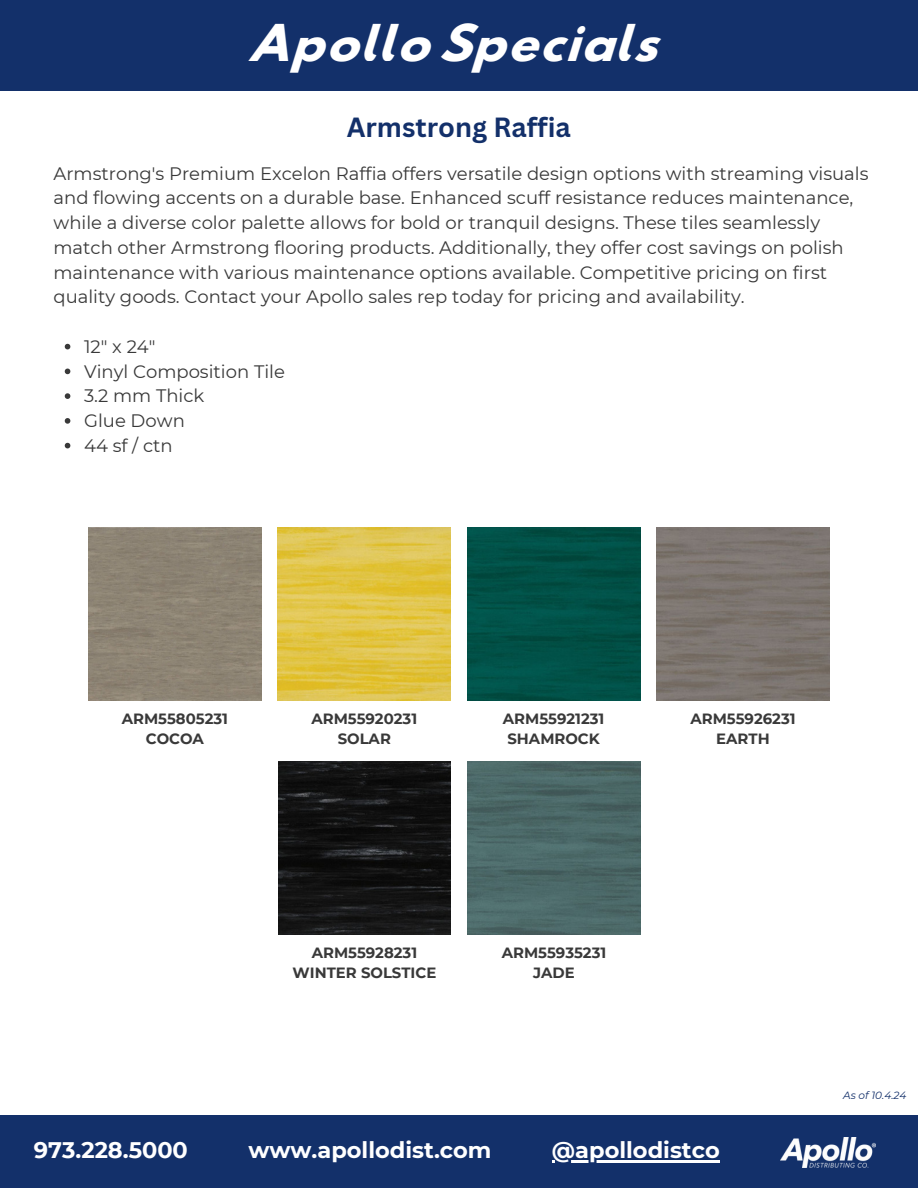
<style>
.page{position:relative;width:918px;height:1188px;background:#fff}
.page>*{position:absolute;margin:0;border:0;box-sizing:border-box;transform-origin:0 0}
.t1{font:45px "Hussar Bd Ext Obl Three";color:#fff}
.t2{font:700 27px "Canva Sans";color:#13306a}
.t3{font:700 22.5px "Montserrat";color:#fff}
.t4{font:18px/24.8px "Montserrat";color:#393939}
.t5{font:700 14.85px/19.8px "Montserrat";color:#393939;text-align:center}
.t6{font:italic 10.5px "Montserrat";color:#13306a}
</style>
<div class="page">
<div style="left:0;top:1116px;width:918px;height:72px;background:#13306a"></div>
<img style="left:781px;top:1138px;width:94px;height:29px">
<img style="left:278px;top:528px;width:173px;height:172px">
<img style="left:467px;top:528px;width:173px;height:172px">
<div style="left:0;top:0;width:918px;height:91px;background:#13306a"></div>
<img style="left:88px;top:528px;width:173px;height:172px">
<img style="left:657px;top:528px;width:173px;height:172px">
<img style="left:278px;top:761px;width:173px;height:173px">
<hr style="left:552px;top:1160px;width:168px;height:3px;background:#fff">
<svg style="left:65px;top:344px;width:5px;height:5px"></svg>
<svg style="left:65px;top:369px;width:5px;height:5px"></svg>
<svg style="left:65px;top:393px;width:5px;height:6px"></svg>
<svg style="left:65px;top:418px;width:5px;height:6px"></svg>
<svg style="left:65px;top:443px;width:5px;height:5px"></svg>
<img style="left:468px;top:761px;width:173px;height:173px">
<h5 class="t1" style="left:247px;top:21px;width:412px">Apollo Specials</h5>
<p class="t2" style="left:347px;top:108px;width:226px">Armstrong Raffia</p>
<h5 class="t4" style="left:54px;top:161px;width:817px">Armstrong's Premium Excelon Raffia offers versatile design options with streaming visuals and flowing accents on a durable base. Enhanced scuff resistance reduces maintenance, while a diverse color palette allows for bold or tranquil designs. These tiles seamlessly match other Armstrong flooring products. Additionally, they offer cost savings on polish maintenance with various maintenance options available. Competitive pricing on first quality goods. Contact your Apollo sales rep today for pricing and availability.</h5>
<p class="t4" style="left:84px;top:334px;width:73px">12" x 24"</p>
<h5 class="t4" style="left:84px;top:359px;width:202px">Vinyl Composition Tile</h5>
<p class="t4" style="left:84px;top:383px;width:122px">3.2 mm Thick</p>
<h5 class="t4" style="left:84px;top:408px;width:102px">Glue Down</h5>
<p class="t4" style="left:84px;top:433px;width:90px">44 sf / ctn</p>
<p class="t5" style="left:122px;top:709px;width:108px">ARM55805231<br>COCOA</p>
<h3 class="t5" style="left:690px;top:709px;width:107px">ARM55926231<br>EARTH</h3>
<h5 class="t5" style="left:311px;top:709px;width:107px">ARM55920231<br>SOLAR</h5>
<p class="t5" style="left:503px;top:709px;width:103px">ARM55921231<br>SHAMROCK</p>
<h3 class="t5" style="left:293px;top:943px;width:145px">ARM55928231<br>WINTER SOLSTICE</h3>
<p class="t5" style="left:502px;top:943px;width:106px">ARM55935231<br>JADE</p>
<p class="t3" style="left:34px;top:1136px;width:156px">973.228.5000</p>
<p class="t3" style="left:248px;top:1136px;width:245px">www.apollodist.com</p>
<p class="t3" style="left:552px;top:1136px;width:169px">@apollodistco</p>
<h5 class="t6" style="left:843px;top:1089px;width:65px">As of 10.4.24</h5>
</div>
